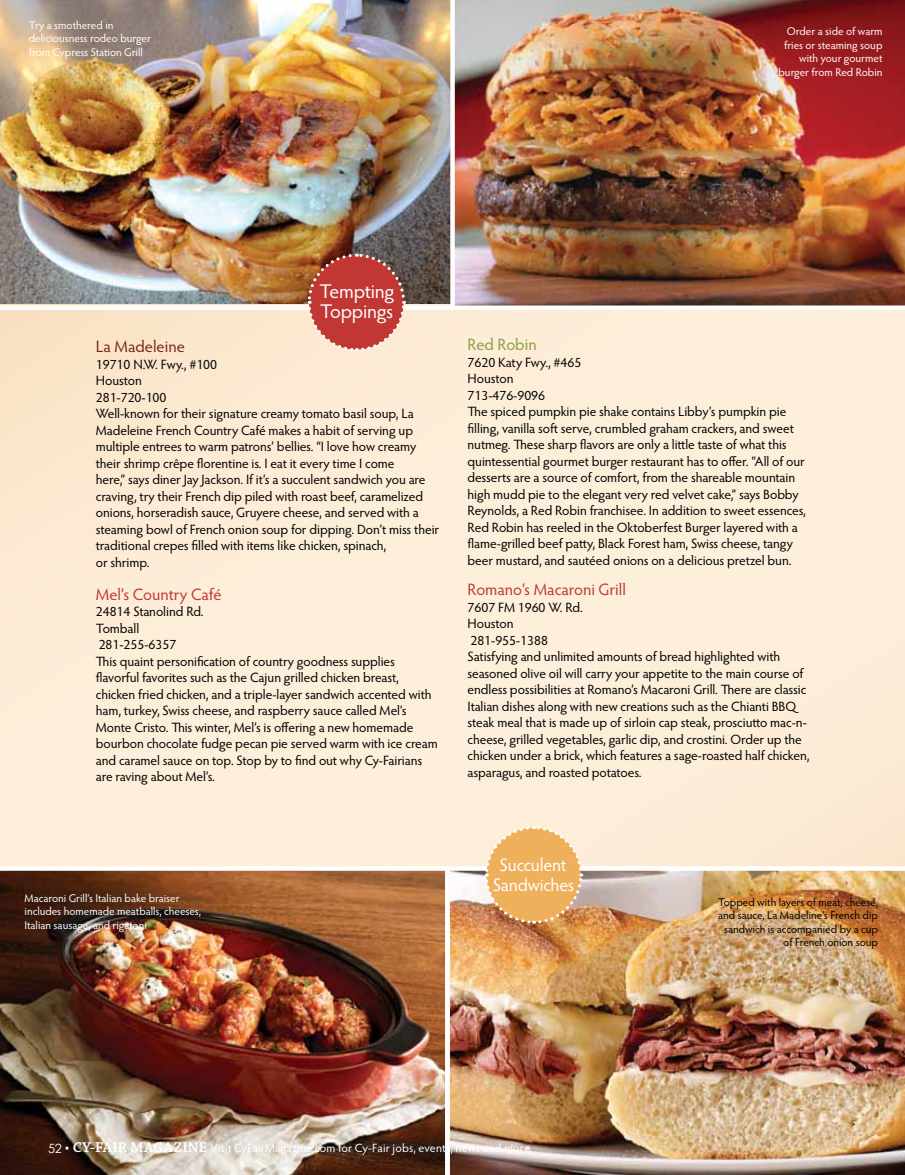
<style>
.page{position:relative;width:905px;height:1175px;background:#fff}
.page>*{position:absolute;margin:0;border:0;box-sizing:border-box;transform-origin:0 0}
.t1{font:19.95px/19.8px "Hypatia Sans Pro";letter-spacing:-.01em;color:#fff}
.t2{font:18px/19.8px "Hypatia Sans Pro";letter-spacing:-.01em;color:#fff;text-align:center}
.t3{font:16.5px "Hypatia Sans Pro";color:#c03733}
.t4{font:16.5px "Hypatia Sans Pro";color:#762818}
.t5{font:16.5px "Hypatia Sans Pro";color:#85a13d}
.t6{font:13.5px/16.5px "Hypatia Sans Pro";letter-spacing:-.005em;color:#000}
.t7{font:12px "Hypatia Sans Pro";letter-spacing:.015em;color:#fff}
.t8{font:11.25px/13.5px "Hypatia Sans Pro";color:#fff}
.t9{font:11.25px/13.5px "Hypatia Sans Pro";color:#000;text-align:right}
.s1{font-family:"Century Gothic";font-size:12.75px}
.s2{font-family:"Chaparral Pro";font-size:15px}
.s3{font-family:"Chaparral Pro";font-weight:600;font-size:15px}
</style>
<div class="page">
<div style="left:0;top:0;width:904px;height:1174px;background:#fdeeda"></div>
<img style="left:0;top:0;width:450px;height:304px">
<img style="left:455px;top:0;width:449px;height:305px">
<div style="left:0;top:305px;width:904px;height:5px;background:#fff"></div>
<img style="left:450px;top:870px;width:454px;height:304px">
<img style="left:0;top:870px;width:445px;height:304px">
<hr style="left:445px;top:869px;width:4px;height:305px;background:#fff">
<hr style="left:0;top:866px;width:904px;height:4px;background:#fff">
<div style="left:450px;top:0;width:5px;height:309px;background:#fff"></div>
<svg style="left:483px;top:826px;width:101px;height:99px;background:#ebb674"></svg>
<svg style="left:306px;top:252px;width:100px;height:99px;background:#bf584f"></svg>
<p class="t8" style="left:29px;top:18px;width:124px">Try a smothered in deliciousness rodeo burger from Cypress Station Grill</p>
<p class="t8" style="left:778px;top:24px;width:105px;text-align:right">Order a side of warm fries or steaming soup with your gourmet burger from Red Robin</p>
<h1 class="t1" style="left:319px;top:281px;width:76px">Tempting<br>Toppings</h1>
<p class="t4" style="left:96px;top:335px;width:91px">La Madeleine</p>
<p class="t6" style="left:96px;top:355px;width:345px">19710 N.W. Fwy., #100<br>Houston<br>281-720-100<br>Well-known for their signature creamy tomato basil soup, La Madeleine French Country Café makes a habit of serving up multiple entrees to warm patrons’ bellies. “I love how creamy their shrimp crêpe florentine is. I eat it every time I come<br>here,” says diner Jay Jackson. If it’s a succulent sandwich you are craving, try their French dip piled with roast beef, caramelized onions, horseradish sauce, Gruyere cheese, and served with a steaming bowl of French onion soup for dipping. Don’t miss their traditional crepes filled with items like chicken, spinach,<br>or shrimp.</p>
<p class="t3" style="left:96px;top:583px;width:127px">Mel’s Country Café</p>
<p class="t6" style="left:96px;top:603px;width:343px">24814 Stanolind Rd.<br>Tomball<br>281-255-6357<br>This quaint personification of country goodness supplies flavorful favorites such as the Cajun grilled chicken breast, chicken fried chicken, and a triple-layer sandwich accented with ham, turkey, Swiss cheese, and raspberry sauce called Mel’s Monte Cristo. This winter, Mel’s is offering a new homemade bourbon chocolate fudge pecan pie served warm with ice cream and caramel sauce on top. Stop by to find out why Cy-Fairians are raving about Mel’s.</p>
<p class="t5" style="left:467px;top:333px;width:71px">Red Robin</p>
<p class="t6" style="left:467px;top:353px;width:340px">7620 Katy Fwy., #465<br>Houston<br>713-476-9096<br>The spiced pumpkin pie shake contains Libby’s pumpkin pie filling, vanilla soft serve, crumbled graham crackers, and sweet nutmeg. These sharp flavors are only a little taste of what this quintessential gourmet burger restaurant has to offer. “All of our desserts are a source of comfort, from the shareable mountain high mudd pie to the elegant very red velvet cake,” says Bobby Reynolds, a Red Robin franchisee. In addition to sweet essences, Red Robin has reeled in the Oktoberfest Burger layered with a flame-grilled beef patty, Black Forest ham, Swiss cheese, tangy beer mustard, and sautéed onions on a delicious pretzel bun.</p>
<p class="t3" style="left:467px;top:578px;width:160px">Romano’s Macaroni Grill</p>
<p class="t6" style="left:467px;top:598px;width:343px">7607 FM 1960 W. Rd.<br>Houston<br>281-955-1388<br>Satisfying and unlimited amounts of bread highlighted with seasoned olive oil will carry your appetite to the main course of endless possibilities at Romano’s Macaroni Grill. There are classic Italian dishes along with new creations such as the Chianti BBQ steak meal that is made up of sirloin cap steak, prosciutto mac-n&shy;cheese, grilled vegetables, garlic dip, and crostini. Order up the chicken under a brick, which features a sage-roasted half chicken, asparagus, and roasted potatoes.</p>
<p class="t8" style="left:25px;top:890px;width:178px">Macaroni Grill’s Italian bake braiser includes homemade meatballs, cheeses,<br>Italian sausage, and rigatoni</p>
<h2 class="t2" style="left:493px;top:854px;width:83px">Succulent<br>Sandwiches</h2>
<p class="t9" style="left:718px;top:894px;width:161px">Topped with layers of meat, cheese, and sauce, La Madeline’s French dip sandwich is accompanied by a cup of French onion soup</p>
<p class="t7" style="left:48px;top:1140px;width:486px"><span class="s1">52</span> <span class="s2">•</span> <span class="s3">CY-FAIR MAGAZINE</span> Visit CyFairMagazine.com for Cy-Fair jobs, events, news and more.</p>
</div>
